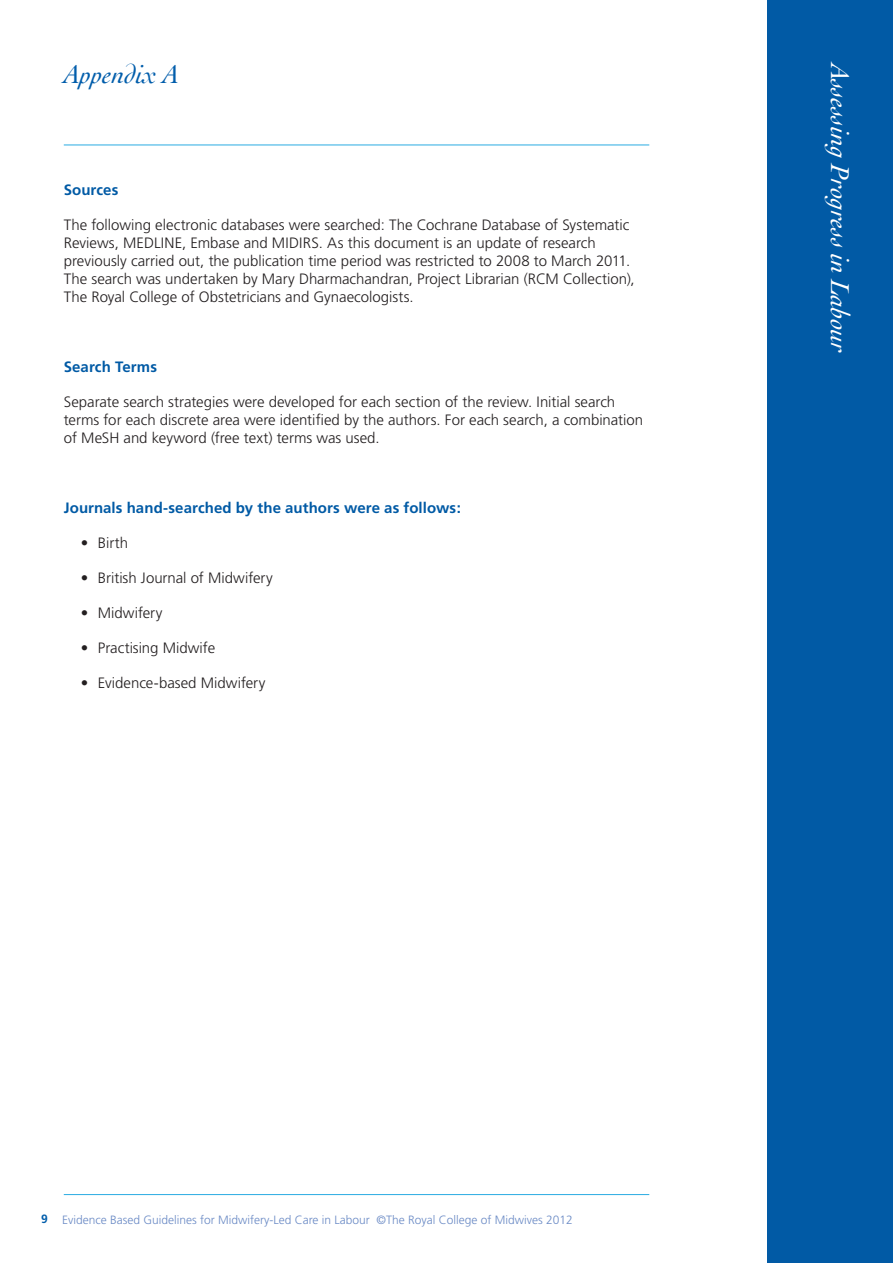
<style>
.page{position:relative;width:893px;height:1263px;background:#fff}
.page>*{position:absolute;margin:0;border:0;box-sizing:border-box;transform-origin:0 0}
.t1{font:italic 27px "Cochin";color:#fff}
.t2{font:italic 27px "Cochin";color:#015dab}
.t3{font:300 15px/18px "Frutiger";color:#231f20}
.t4{font:700 15px "Frutiger";letter-spacing:.005em;color:#015aa5}
.t5{font:300 12px "Frutiger";color:#6a8ac5}
.s1{font-weight:700;color:#015dab}
</style>
<div class="page">
<hr style="left:64px;top:145px;width:585px;height:1px;background:#29abe2">
<hr style="left:64px;top:1194px;width:585px;height:1px;background:#29abe2">
<div style="left:768px;top:0;width:125px;height:1263px;background:#015aa5"></div>
<p class="t2" style="left:64px;top:59px;width:116px">Appendix A</p>
<p class="t4" style="left:64px;top:181px;width:56px">Sources</p>
<p class="t3" style="left:64px;top:215px;width:572px">The following electronic databases were searched: The Cochrane Database of Systematic Reviews, MEDLINE, Embase and MIDIRS. As this document is an update of research previously carried out, the publication time period was restricted to 2008 to March 2011.<br>The search was undertaken by Mary Dharmachandran, Project Librarian (RCM Collection), The Royal College of Obstetricians and Gynaecologists.</p>
<p class="t4" style="left:64px;top:358px;width:95px">Search Terms</p>
<p class="t3" style="left:64px;top:392px;width:581px">Separate search strategies were developed for each section of the review. Initial search terms for each discrete area were identified by the authors. For each search, a combination of MeSH and keyword (free text) terms was used.</p>
<p class="t4" style="left:64px;top:499px;width:399px">Journals hand-searched by the authors were as follows:</p>
<p class="t3" style="left:81px;top:533px;width:49px">• Birth</p>
<p class="t3" style="left:81px;top:568px;width:193px">• British Journal of Midwifery</p>
<p class="t3" style="left:81px;top:603px;width:83px">• Midwifery</p>
<p class="t3" style="left:81px;top:638px;width:136px">• Practising Midwife</p>
<p class="t3" style="left:81px;top:673px;width:186px">• Evidence-based Midwifery</p>
<h1 class="t1" style="left:855px;top:64px;width:291px;rotate:90deg">Assessing Progress in Labour</h1>
<p class="t5" style="left:41px;top:1212px;width:533px"><span class="s1">9</span> Evidence Based Guidelines for Midwifery-Led Care in Labour ©The Royal College of Midwives 2012</p>
</div>
